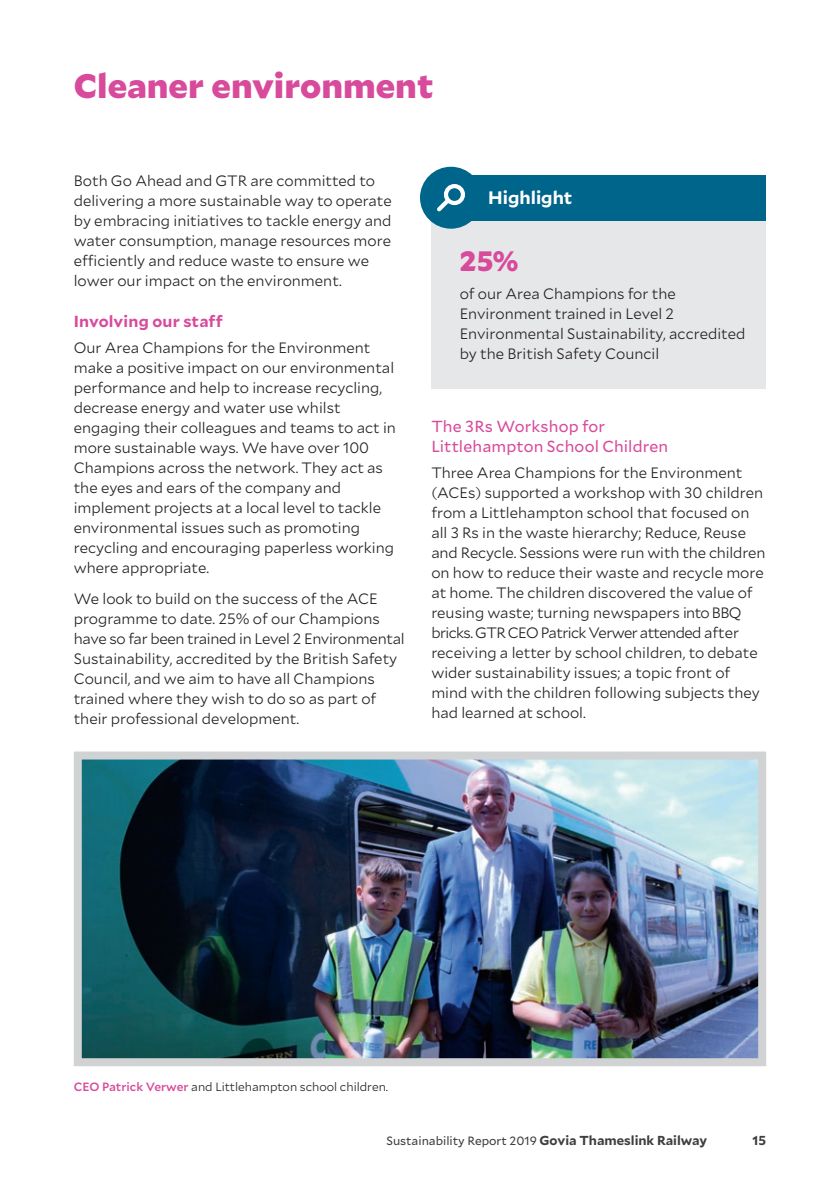
<style>
.page{position:relative;width:840px;height:1191px;background:#fff}
.page>*{position:absolute;margin:0;border:0;box-sizing:border-box;transform-origin:0 0}
.t1{font:900 34px "Mallory";color:#d84a9b}
.t2{font:900 28px "Mallory";color:#d84a9b}
.t3{font:700 18px "Mallory";color:#fff}
.t4{font:16px/20px "Mallory";letter-spacing:.01em;color:#d84a9b}
.t5{font:700 16px "Mallory";letter-spacing:.01em;color:#d84a9b}
.t6{font:300 15px/20px "Mallory";color:#231f20}
.t7{font:700 13px "Mallory";color:#3e3e3f}
.t8{font:300 12px "Mallory";color:#231f20}
.t9{font:12px "Mallory";color:#3e3e3f}
.s1{font-weight:500;color:#d84a9b}
.s2{font-weight:700;font-size:13px}
</style>
<div class="page">
<img style="left:83px;top:760px;width:673px;height:297px">
<div style="left:74px;top:751px;width:691px;height:315px;border:8px solid #d1d2d4"></div>
<div style="left:431px;top:181px;width:334px;height:207px;background:#e6e7e9"></div>
<div style="left:431px;top:175px;width:334px;height:45px;background:#00658a"></div>
<div style="left:420px;top:167px;width:61px;height:62px;background:#00658a;border-radius:50%"></div>
<svg style="left:437px;top:195px;width:14px;height:17px"></svg>
<div style="left:443px;top:184px;width:22px;height:21px;border:4px solid #fff;border-radius:50%"></div>
<h1 class="t1" style="left:74px;top:59px;width:361px">Cleaner environment</h1>
<p class="t6" style="left:74px;top:170px;width:319px">Both Go Ahead and GTR are committed to delivering a more sustainable way to operate by embracing initiatives to tackle energy and water consumption, manage resources more efficiently and reduce waste to ensure we lower our impact on the environment.</p>
<p class="t5" style="left:74px;top:310px;width:150px">Involving our staff</p>
<p class="t6" style="left:74px;top:337px;width:323px">Our Area Champions for the Environment make a positive impact on our environmental performance and help to increase recycling, decrease energy and water use whilst engaging their colleagues and teams to act in more sustainable ways. We have over 100<br>Champions across the network. They act as the eyes and ears of the company and implement projects at a local level to tackle environmental issues such as promoting recycling and encouraging paperless working where appropriate.</p>
<p class="t6" style="left:74px;top:587px;width:332px">We look to build on the success of the ACE programme to date. 25% of our Champions have so far been trained in Level 2 Environmental Sustainability, accredited by the British Safety Council, and we aim to have all Champions trained where they wish to do so as part of their professional development.</p>
<p class="t3" style="left:488px;top:184px;width:86px">Highlight</p>
<h2 class="t2" style="left:459px;top:239px;width:60px">25%</h2>
<p class="t6" style="left:459px;top:283px;width:287px">of our Area Champions for the Environment trained in Level 2<br>Environmental Sustainability, accredited by the British Safety Council</p>
<p class="t4" style="left:431px;top:415px;width:238px">The 3Rs Workshop for<br>Littlehampton School Children</p>
<p class="t6" style="left:431px;top:461px;width:335px">Three Area Champions for the Environment (ACEs) supported a workshop with 30 children from a Littlehampton school that focused on all 3 Rs in the waste hierarchy; Reduce, Reuse and Recycle. Sessions were run with the children on how to reduce their waste and recycle more at home. The children discovered the value of reusing waste; turning newspapers into BBQ bricks. GTR CEO Patrick Verwer attended after receiving a letter by school children, to debate wider sustainability issues; a topic front of mind with the children following subjects they had learned at school.</p>
<p class="t8" style="left:74px;top:1078px;width:316px"><span class="s1">CEO Patrick Verwer</span> and Littlehampton school children.</p>
<p class="t9" style="left:386px;top:1131px;width:322px">Sustainability Report 2019 <span class="s2">Govia Thameslink Railway</span></p>
<p class="t7" style="left:752px;top:1130px;width:15px">15</p>
</div>
